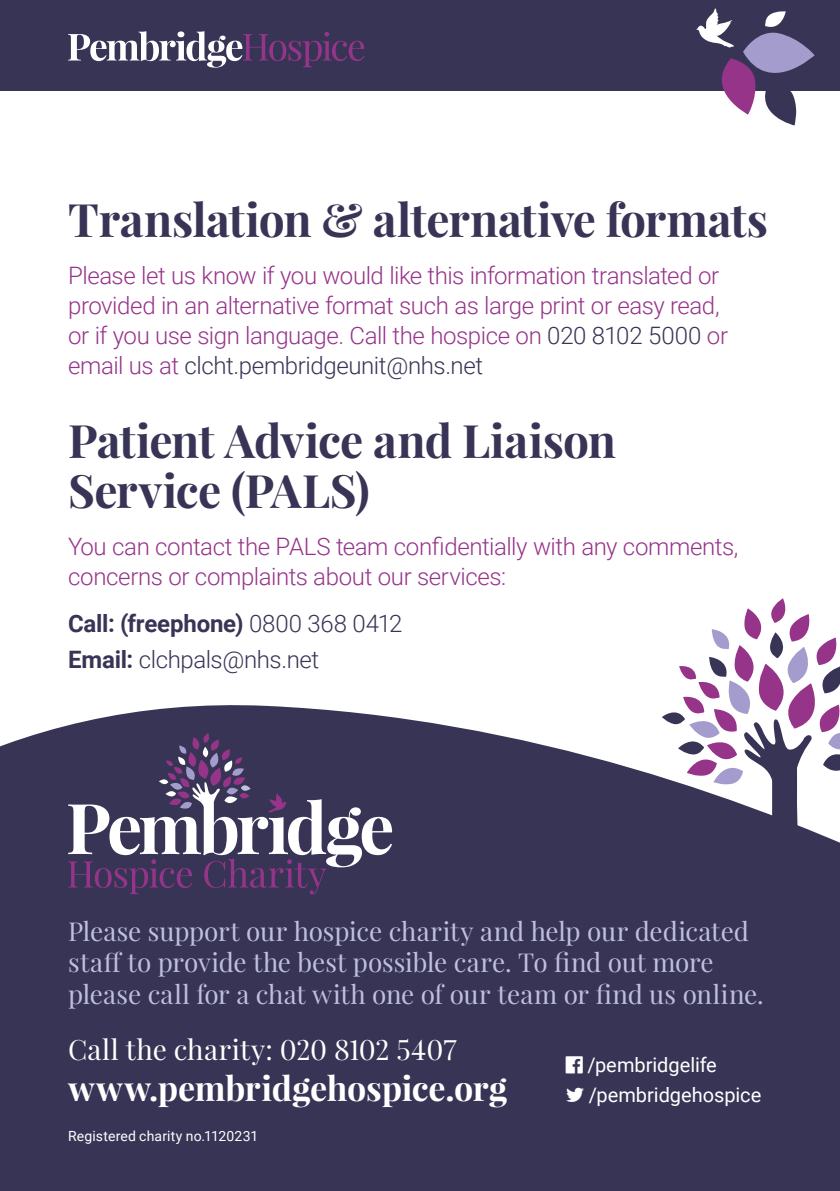
<style>
.page{position:relative;width:840px;height:1191px;background:#fff}
.page>*{position:absolute;margin:0;border:0;box-sizing:border-box;transform-origin:0 0}
.t1{font:700 46px/50px "Playfair Display";letter-spacing:-.015em;color:#383456}
.t2{font:700 34px "Playfair Display";letter-spacing:-.005em;color:#fff}
.t3{font:28px "Playfair Display";color:#fff}
.t4{font:26px/31.2px "Playfair Display";letter-spacing:-.005em;color:#bfc0e1}
.t5{font:300 24px/30px "Roboto";letter-spacing:-.02em;color:#96348a}
.t6{font:300 24px/35.6px "Roboto";letter-spacing:-.015em;color:#383456}
.t7{font:20px/30px "Roboto";color:#fff}
.t8{font:14px "Roboto";letter-spacing:.01em;color:#fff}
.s1{color:#383456}
.s2{font-weight:700}
</style>
<div class="page">
<div style="left:0;top:705px;width:839px;height:486px;background:#383456"></div>
<div style="left:0;top:0;width:839px;height:91px;background:#383456"></div>
<svg style="left:68px;top:31px;width:296px;height:37px"></svg>
<svg style="left:68px;top:733px;width:324px;height:161px;background:#5a5172"></svg>
<svg style="left:696px;top:9px;width:118px;height:116px"></svg>
<svg style="left:661px;top:598px;width:178px;height:301px"></svg>
<svg style="left:565px;top:1055px;width:17px;height:18px"></svg>
<svg style="left:566px;top:1087px;width:17px;height:14px"></svg>
<h1 class="t1" style="left:68px;top:194px;width:701px">Translation &amp; alternative formats</h1>
<p class="t5" style="left:68px;top:259px;width:661px">Please let us know if you would like this information translated or provided in an alternative format such as large print or easy read, or if you use sign language. Call the hospice on <span class="s1">020 8102 5000</span> or email us at <span class="s1">clcht.pembridgeunit@nhs.net</span></p>
<h1 class="t1" style="left:68px;top:415px;width:549px">Patient Advice and Liaison<br>Service (PALS)</h1>
<p class="t5" style="left:68px;top:530px;width:671px">You can contact the PALS team confidentially with any comments, concerns or complaints about our services:</p>
<p class="t6" style="left:68px;top:605px;width:336px"><span class="s2">Call: (freephone)</span> 0800 368 0412<br><span class="s2">Email:</span> clchpals@nhs.net</p>
<p class="t4" style="left:68px;top:915px;width:696px">Please support our hospice charity and help our dedicated staff to provide the best possible care. To find out more please call for a chat with one of our team or find us online.</p>
<p class="t3" style="left:68px;top:1032px;width:390px">Call the charity: 020 8102 5407</p>
<h2 class="t2" style="left:68px;top:1066px;width:440px">www.pembridgehospice.org</h2>
<p class="t7" style="left:587px;top:1048px;width:175px">/pembridgelife /pembridgehospice</p>
<p class="t8" style="left:68px;top:1126px;width:192px">Registered charity no.1120231</p>
</div>
